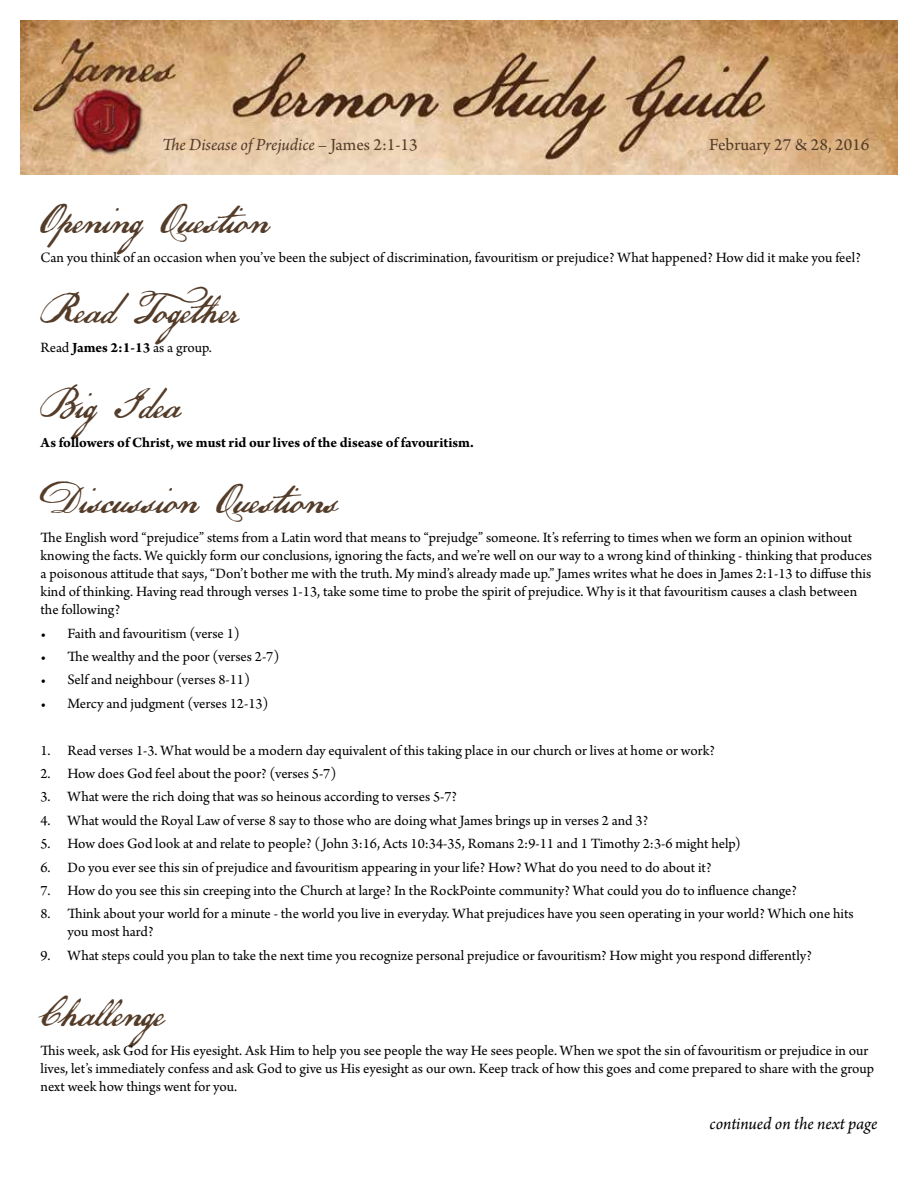
<style>
.page{position:relative;width:918px;height:1188px;background:#fff}
.page>*{position:absolute;margin:0;border:0;box-sizing:border-box;transform-origin:0 0}
.t1{font:24px "US Declaration";color:#543c29}
.t2{font:italic 18px "Arno Pro";color:#543c29}
.t3{font:italic 18px "Arno Pro";letter-spacing:-.005em;color:#000}
.t4{font:18px "Arno Pro";color:#543c29}
.t5{font:15px/18px "Arno Pro";color:#000}
.t6{font:700 15px "Arno Pro";color:#000}
.s1{font-style:normal}
.s2{font-weight:700}
</style>
<div class="page">
<img style="left:20px;top:20px;width:878px;height:154px">
<p class="t2" style="left:162px;top:134px;width:257px">The Disease of Prejudice <span class="s1">– James 2:1-13</span></p>
<p class="t4" style="left:709px;top:134px;width:162px">February 27 &amp; 28, 2016</p>
<h1 class="t1" style="left:40px;top:210px;width:230px">Opening Question</h1>
<p class="t5" style="left:40px;top:249px;width:822px">Can you think of an occasion when you’ve been the subject of discrimination, favouritism or prejudice? What happened? How did it make you feel?</p>
<h1 class="t1" style="left:40px;top:300px;width:200px">Read Together</h1>
<p class="t5" style="left:40px;top:339px;width:173px">Read <span class="s2">James 2:1-13</span> as a group.</p>
<h1 class="t1" style="left:40px;top:396px;width:142px">Big Idea</h1>
<p class="t6" style="left:40px;top:434px;width:435px">As followers of Christ, we must rid our lives of the disease of favouritism.</p>
<h1 class="t1" style="left:40px;top:491px;width:299px">Discussion Questions</h1>
<p class="t5" style="left:40px;top:530px;width:833px">The English word “prejudice” stems from a Latin word that means to “prejudge” someone. It’s referring to times when we form an opinion without knowing the facts. We quickly form our conclusions, ignoring the facts, and we’re well on our way to a wrong kind of thinking - thinking that produces a poisonous attitude that says, “Don’t bother me with the truth. My mind’s already made up.” James writes what he does in James 2:1-13 to diffuse this kind of thinking. Having read through verses 1-13, take some time to probe the spirit of prejudice. Why is it that favouritism causes a clash between the following?</p>
<p class="t5" style="left:40px;top:625px;width:201px">• Faith and favouritism (verse 1)</p>
<p class="t5" style="left:40px;top:648px;width:241px">• The wealthy and the poor (verses 2-7)</p>
<p class="t5" style="left:40px;top:672px;width:211px">• Self and neighbour (verses 8-11)</p>
<p class="t5" style="left:40px;top:695px;width:230px">• Mercy and judgment (verses 12-13)</p>
<p class="t5" style="left:40px;top:742px;width:676px">1. Read verses 1-3. What would be a modern day equivalent of this taking place in our church or lives at home or work?</p>
<p class="t5" style="left:40px;top:765px;width:298px">2. How does God feel about the poor? (verses 5-7)</p>
<p class="t5" style="left:40px;top:789px;width:418px">3. What were the rich doing that was so heinous according to verses 5-7?</p>
<p class="t5" style="left:40px;top:812px;width:609px">4. What would the Royal Law of verse 8 say to those who are doing what James brings up in verses 2 and 3?</p>
<p class="t5" style="left:40px;top:836px;width:702px">5. How does God look at and relate to people? (John 3:16, Acts 10:34-35, Romans 2:9-11 and 1 Timothy 2:3-6 might help)</p>
<p class="t5" style="left:40px;top:859px;width:673px">6. Do you ever see this sin of prejudice and favouritism appearing in your life? How? What do you need to do about it?</p>
<p class="t5" style="left:40px;top:882px;width:758px">7. How do you see this sin creeping into the Church at large? In the RockPointe community? What could you do to influence change?</p>
<p class="t5" style="left:68px;top:906px;width:788px;text-indent:-27px">8. Think about your world for a minute - the world you live in everyday. What prejudices have you seen operating in your world? Which one hits you most hard?</p>
<p class="t5" style="left:40px;top:947px;width:773px">9. What steps could you plan to take the next time you recognize personal prejudice or favouritism? How might you respond differently?</p>
<h1 class="t1" style="left:40px;top:1004px;width:129px">Challenge</h1>
<p class="t5" style="left:40px;top:1043px;width:835px">This week, ask God for His eyesight. Ask Him to help you see people the way He sees people. When we spot the sin of favouritism or prejudice in our lives, let’s immediately confess and ask God to give us His eyesight as our own. Keep track of how this goes and come prepared to share with the group next week how things went for you.</p>
<p class="t3" style="left:710px;top:1113px;width:169px">continued on the next page</p>
</div>
